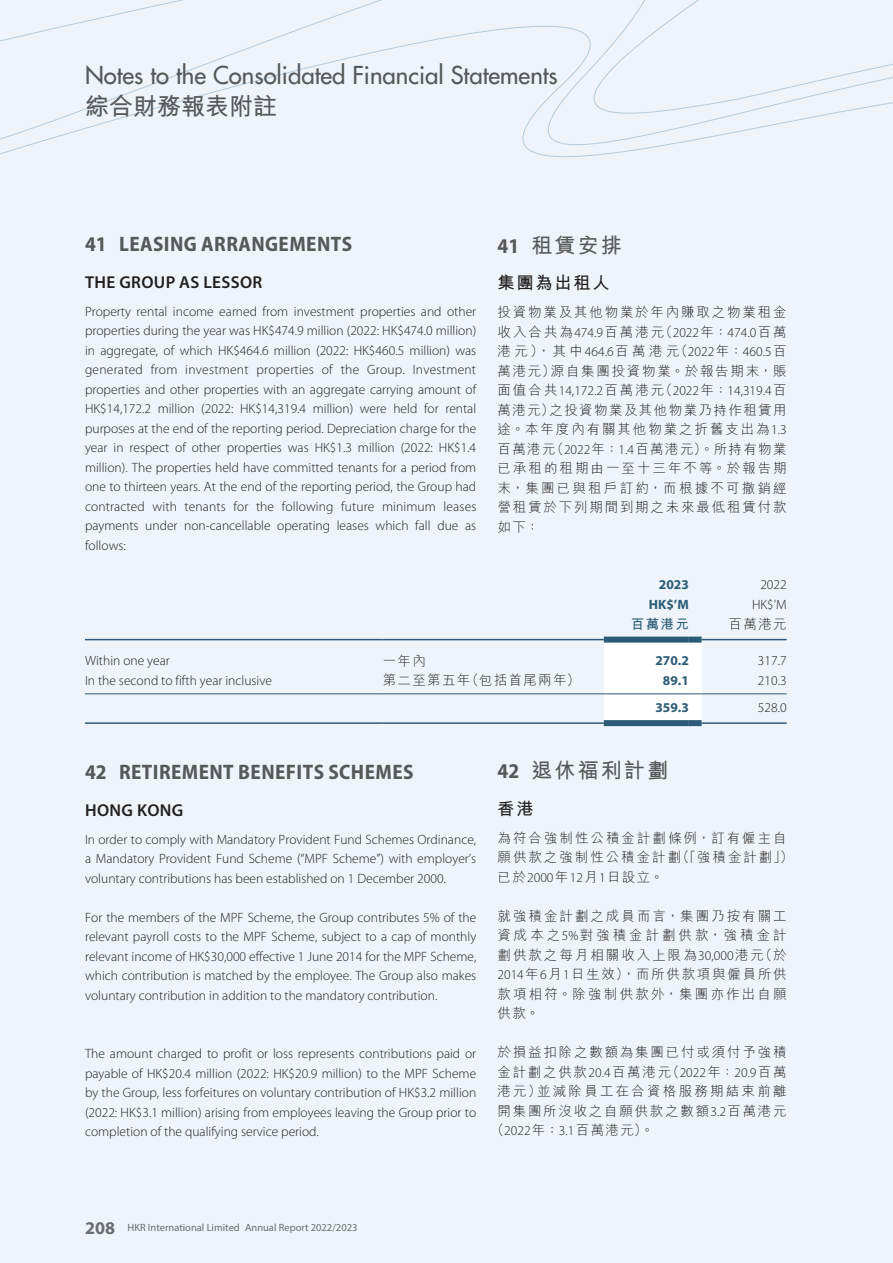
<style>
.page{position:relative;width:893px;height:1263px;background:#eef4f9}
.page>*{position:absolute;margin:0;border:0;box-sizing:border-box;transform-origin:0 0}
.t1{font:500 24px "Futura Std";color:#57585a}
.t2{font:700 24px "M Hei HK";color:#57585a}
.t3{font:700 semi-condensed 21px "Myriad Pro";letter-spacing:.02em;color:#57585a}
.t4{font:700 21px "M Hei HK";letter-spacing:.1em;color:#57585a}
.t5{font:600 17.25px "Myriad Pro";letter-spacing:.02em;color:#231f20}
.t6{font:700 17.25px "M Hei HK";letter-spacing:.1em;color:#231f20}
.t7{font:300 13.5px/19.5px "Myriad Pro";color:#231f20;text-align:justify}
.t8{font:300 13.5px/19.5px "M Hei HK";letter-spacing:.135em;color:#231f20;text-align:justify}
.t9{font:700 13.5px "Myriad Pro";color:#2b5b77}
.t10{font:300 13.5px "M Hei HK";letter-spacing:.165em;color:#231f20}
.t11{font:300 13.5px "M Hei HK";letter-spacing:.1em;color:#231f20}
.t12{font:700 13.5px "M Hei HK";color:#2b5b77}
.t13{font:10.5px "Myriad Pro";color:#6c6d70}
.s1{font-family:"Myriad Pro";font-stretch:semi-condensed}
.s2{font-family:"Myriad Pro"}
.s3{font-family:"M Hei HK"}
.s4{font-weight:700;font-size:18px}
</style>
<div class="page">
<svg style="left:0;top:0;width:893px;height:158px"></svg>
<hr style="left:85px;top:639px;width:298px;height:1px;background:#2b5b77">
<hr style="left:383px;top:639px;width:221px;height:1px;background:#2b5b77">
<hr style="left:702px;top:639px;width:85px;height:1px;background:#2b5b77">
<hr style="left:85px;top:693px;width:298px;height:1px;background:#2b5b77">
<hr style="left:383px;top:693px;width:221px;height:1px;background:#2b5b77">
<div style="left:604px;top:643px;width:98px;height:77px;background:#fff"></div>
<hr style="left:702px;top:693px;width:85px;height:1px;background:#2b5b77">
<hr style="left:85px;top:722px;width:298px;height:2px;background:#2b5b77">
<hr style="left:383px;top:722px;width:221px;height:2px;background:#2b5b77">
<hr style="left:702px;top:722px;width:85px;height:2px;background:#2b5b77">
<div style="left:604px;top:637px;width:85px;height:6px;background:#2b5b77"></div>
<div style="left:689px;top:637px;width:13px;height:6px;background:#2b5b77"></div>
<div style="left:604px;top:720px;width:85px;height:6px;background:#2b5b77"></div>
<div style="left:689px;top:720px;width:13px;height:6px;background:#2b5b77"></div>
<h1 class="t1" style="left:85px;top:60px;width:474px">Notes to the Consolidated Financial Statements</h1>
<h1 class="t2" style="left:85px;top:89px;width:193px">綜合財務報表附註</h1>
<h2 class="t3" style="left:85px;top:231px;width:269px">41 LEASING ARRANGEMENTS</h2>
<p class="t5" style="left:85px;top:271px;width:179px">THE GROUP AS LESSOR</p>
<p class="t7" style="left:85px;top:302px;width:393px">Property rental income earned from investment properties and other properties during the year was HK$474.9 million (2022: HK$474.0 million) in aggregate, of which HK$464.6 million (2022: HK$460.5 million) was generated from investment properties of the Group. Investment properties and other properties with an aggregate carrying amount of HK$14,172.2 million (2022: HK$14,319.4 million) were held for rental purposes at the end of the reporting period. Depreciation charge for the year in respect of other properties was HK$1.3 million (2022: HK$1.4 million). The properties held have committed tenants for a period from one to thirteen years. At the end of the reporting period, the Group had contracted with tenants for the following future minimum leases payments under non-cancellable operating leases which fall due as follows:</p>
<h2 class="t4" style="left:497px;top:230px;width:126px"><span class="s1">41</span> 租賃安排</h2>
<p class="t6" style="left:497px;top:270px;width:114px">集團為出租人</p>
<p class="t8" style="left:497px;top:302px;width:291px">投資物業及其他物業於年內賺取之物業租金收入合共為<span class="s2">474.9</span>百萬港元（<span class="s2">2022</span>年：<span class="s2">474.0</span>百萬港元），其中<span class="s2">464.6</span>百萬港元（<span class="s2">2022</span>年：<span class="s2">460.5</span>百萬港元）源自集團投資物業。於報告期末，賬</p>
<p class="t7" style="left:497px;top:381px;width:291px"><span class="s3">面值合共</span>14,172.2<span class="s3">百萬港元（</span>2022<span class="s3">年：</span>14,319.4<span class="s3">百</span></p>
<p class="t8" style="left:497px;top:400px;width:291px">萬港元）之投資物業及其他物業乃持作租賃用途。本年度內有關其他物業之折舊支出為<span class="s2">1.3</span>百萬港元（<span class="s2">2022</span>年：<span class="s2">1.4</span>百萬港元）。所持有物業已承租的租期由一至十三年不等。於報告期末，集團已與租戶訂約，而根據不可撤銷經營租賃於下列期間到期之未來最低租賃付款如下：</p>
<p class="t9" style="left:659px;top:576px;width:31px">2023</p>
<p class="t7" style="left:760px;top:575px;width:28px">2022</p>
<p class="t9" style="left:649px;top:595px;width:42px">HK$’M</p>
<p class="t7" style="left:752px;top:594px;width:36px">HK$’M</p>
<p class="t12" style="left:631px;top:614px;width:60px">百萬港元</p>
<p class="t8" style="left:729px;top:614px;width:60px">百萬港元</p>
<p class="t7" style="left:85px;top:651px;width:86px">Within one year</p>
<p class="t8" style="left:383px;top:651px;width:45px">一年內</p>
<p class="t9" style="left:655px;top:652px;width:35px">270.2</p>
<p class="t7" style="left:758px;top:651px;width:30px">317.7</p>
<p class="t7" style="left:85px;top:670px;width:189px">In the second to fifth year inclusive</p>
<p class="t11" style="left:383px;top:673px;width:199px">第二至第五年（包括首尾兩年）</p>
<p class="t9" style="left:663px;top:671px;width:27px">89.1</p>
<p class="t7" style="left:758px;top:670px;width:30px">210.3</p>
<p class="t9" style="left:655px;top:698px;width:35px">359.3</p>
<p class="t7" style="left:758px;top:697px;width:30px">528.0</p>
<h2 class="t3" style="left:85px;top:759px;width:330px">42 RETIREMENT BENEFITS SCHEMES</h2>
<p class="t5" style="left:85px;top:799px;width:100px">HONG KONG</p>
<p class="t7" style="left:85px;top:829px;width:393px">In order to comply with Mandatory Provident Fund Schemes Ordinance, a Mandatory Provident Fund Scheme (“MPF Scheme”) with employer’s voluntary contributions has been established on 1 December 2000.</p>
<p class="t7" style="left:85px;top:907px;width:393px">For the members of the MPF Scheme, the Group contributes 5% of the relevant payroll costs to the MPF Scheme, subject to a cap of monthly relevant income of HK$30,000 effective 1 June 2014 for the MPF Scheme, which contribution is matched by the employee. The Group also makes voluntary contribution in addition to the mandatory contribution.</p>
<p class="t7" style="left:85px;top:1044px;width:393px">The amount charged to profit or loss represents contributions paid or payable of HK$20.4 million (2022: HK$20.9 million) to the MPF Scheme by the Group, less forfeitures on voluntary contribution of HK$3.2 million (2022: HK$3.1 million) arising from employees leaving the Group prior to completion of the qualifying service period.</p>
<h2 class="t4" style="left:497px;top:755px;width:172px"><span class="s1">42</span> 退休福利計劃</h2>
<p class="t6" style="left:497px;top:796px;width:38px">香港</p>
<p class="t8" style="left:497px;top:828px;width:297px;text-align:left">為符合強制性公積金計劃條例，訂有僱主自願供款之強制性公積金計劃（「強積金計劃」）已於<span class="s2">2000</span>年<span class="s2">12</span>月<span class="s2">1</span>日設立。</p>
<p class="t8" style="left:497px;top:906px;width:291px">就強積金計劃之成員而言，集團乃按有關工資成本之<span class="s2">5%</span>對強積金計劃供款，強積金計劃供款之每月相關收入上限為<span class="s2">30,000</span>港元（於<span class="s2">2014</span>年<span class="s2">6</span>月<span class="s2">1</span>日生效），而所供款項與僱員所供款項相符。除強制供款外，集團亦作出自願供款。</p>
<p class="t8" style="left:497px;top:1042px;width:291px">於損益扣除之數額為集團已付或須付予強積</p>
<p class="t8" style="left:497px;top:1062px;width:291px">金計劃之供款<span class="s2">20.4</span>百萬港元（<span class="s2">2022</span>年：<span class="s2">20.9</span>百萬</p>
<p class="t10" style="left:497px;top:1084px;width:291px">港元）並減除員工在合資格服務期結束前離</p>
<p class="t8" style="left:497px;top:1101px;width:291px">開集團所沒收之自願供款之數額<span class="s2">3.2</span>百萬港元</p>
<p class="t8" style="left:491px;top:1120px;width:165px">（<span class="s2">2022</span>年：<span class="s2">3.1</span>百萬港元）。</p>
<p class="t13" style="left:85px;top:1221px;width:274px"><span class="s4">208</span> HKR International Limited Annual Report 2022/2023</p>
</div>
